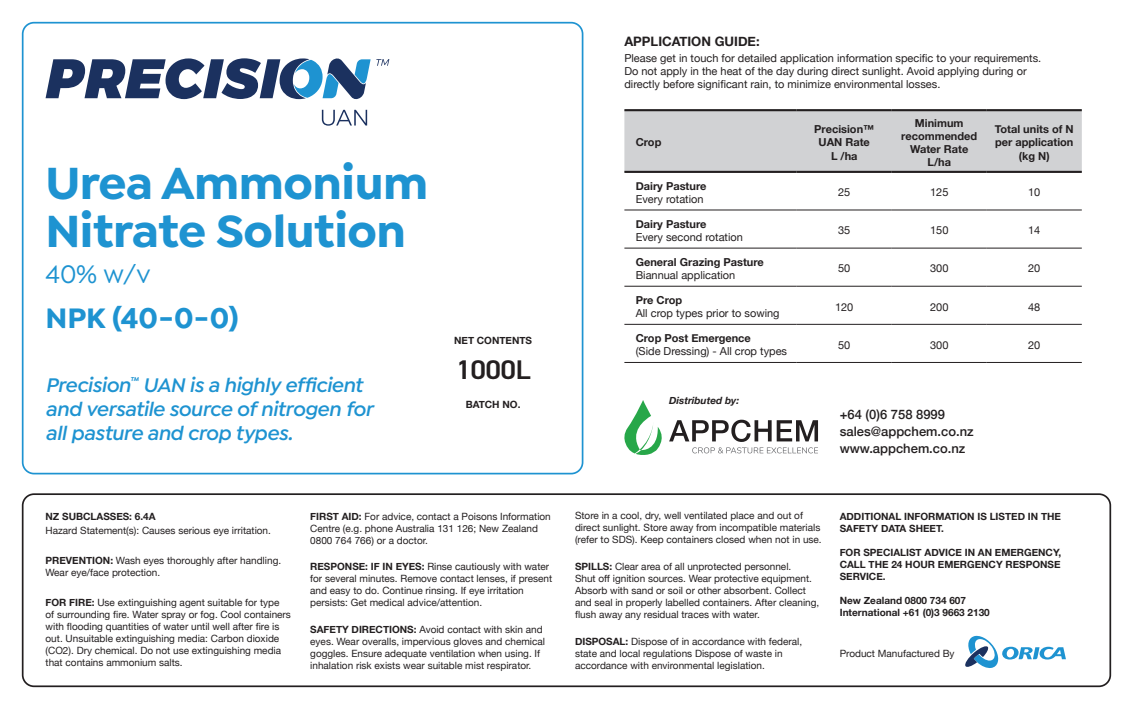
<style>
.page{position:relative;width:1134px;height:709px;background:#fff}
.page>*{position:absolute;margin:0;border:0;box-sizing:border-box;transform-origin:0 0}
.t1{font:700 48px/48px "Isidora Sans";letter-spacing:-.01em;color:#1e93d1}
.t2{font:700 30px "Isidora Sans";color:#1e93d1}
.t3{font:500 27px "Isidora Sans";color:#1e93d1}
.t4{font:600 27px "DIN2014";letter-spacing:-.025em;color:#231f20;scale:1.11 1}
.t5{font:italic 600 21px/24px "Isidora Sans";letter-spacing:-.02em;color:#1e93d1}
.t6{font:500 13px/17px "Helvetica Neue";color:#231f20}
.t7{font:700 13px "Helvetica Neue";color:#231f20}
.t8{font:11px/13px "Helvetica Neue";color:#231f20}
.t9{font:700 11px/13.2px "Helvetica Neue";color:#231f20;text-align:center}
.t10{font:10px/12px "Helvetica Neue";color:#231f20}
.t11{font:700 10px/12px "Helvetica Neue";color:#231f20}
.t12{font:italic 700 10px "Helvetica Neue";color:#231f20}
.s1{font-weight:700}
</style>
<div class="page">
<div style="left:22px;top:22px;width:561px;height:452px;border:2px solid #1e93d1;border-radius:11px"></div>
<div style="left:22px;top:493px;width:1089px;height:194px;border:2px solid #231f20;border-radius:11px"></div>
<svg style="left:322px;top:110px;width:45px;height:16px"></svg>
<svg style="left:46px;top:58px;width:343px;height:42px"></svg>
<div style="left:624px;top:111px;width:458px;height:60px;background:#d1d2d4"></div>
<hr style="left:624px;top:210px;width:173px;height:1px;background:#231f20">
<hr style="left:797px;top:210px;width:95px;height:1px;background:#231f20">
<hr style="left:892px;top:210px;width:95px;height:1px;background:#231f20">
<hr style="left:987px;top:210px;width:95px;height:1px;background:#231f20">
<hr style="left:624px;top:248px;width:173px;height:1px;background:#231f20">
<hr style="left:797px;top:248px;width:95px;height:1px;background:#231f20">
<hr style="left:892px;top:248px;width:95px;height:1px;background:#231f20">
<hr style="left:987px;top:248px;width:95px;height:1px;background:#231f20">
<hr style="left:624px;top:286px;width:173px;height:1px;background:#231f20">
<hr style="left:797px;top:286px;width:95px;height:1px;background:#231f20">
<hr style="left:892px;top:286px;width:95px;height:1px;background:#231f20">
<hr style="left:987px;top:286px;width:95px;height:1px;background:#231f20">
<hr style="left:624px;top:324px;width:173px;height:1px;background:#231f20">
<hr style="left:797px;top:324px;width:95px;height:1px;background:#231f20">
<hr style="left:892px;top:324px;width:95px;height:1px;background:#231f20">
<hr style="left:987px;top:324px;width:95px;height:1px;background:#231f20">
<hr style="left:624px;top:362px;width:173px;height:1px;background:#231f20">
<hr style="left:797px;top:362px;width:95px;height:1px;background:#231f20">
<hr style="left:892px;top:362px;width:95px;height:1px;background:#231f20">
<hr style="left:987px;top:362px;width:95px;height:1px;background:#231f20">
<hr style="left:624px;top:109px;width:173px;height:2px;background:#231f20">
<hr style="left:797px;top:109px;width:95px;height:2px;background:#231f20">
<hr style="left:892px;top:109px;width:95px;height:2px;background:#231f20">
<hr style="left:987px;top:109px;width:95px;height:2px;background:#231f20">
<hr style="left:624px;top:171px;width:173px;height:2px;background:#231f20">
<hr style="left:797px;top:171px;width:95px;height:2px;background:#231f20">
<hr style="left:892px;top:171px;width:95px;height:2px;background:#231f20">
<hr style="left:987px;top:171px;width:95px;height:2px;background:#231f20">
<svg style="left:965px;top:635px;width:101px;height:33px"></svg>
<svg style="left:624px;top:400px;width:194px;height:55px"></svg>
<h1 class="t1" style="left:46px;top:158px;width:384px">Urea Ammonium<br>Nitrate Solution</h1>
<h3 class="t3" style="left:46px;top:258px;width:106px">40% w/v</h3>
<h2 class="t2" style="left:46px;top:299px;width:194px">NPK (40-0-0)</h2>
<h3 class="t5" style="left:46px;top:373px;width:329px">Precision<sup>™</sup> UAN is a highly efficient and versatile source of nitrogen for all pasture and crop types.</h3>
<p class="t11" style="left:454px;top:335px;width:79px">NET CONTENTS</p>
<h3 class="t4" style="left:456px;top:351px;width:69px">1000L</h3>
<p class="t11" style="left:466px;top:398px;width:56px">BATCH NO.</p>
<p class="t11" style="left:46px;top:510px;width:112px">NZ SUBCLASSES: 6.4A</p>
<p class="t10" style="left:46px;top:525px;width:227px">Hazard Statement(s): Causes serious eye irritation.</p>
<p class="t10" style="left:46px;top:555px;width:237px"><span class="s1">PREVENTION:</span> Wash eyes thoroughly after handling.<br>Wear eye/face protection.</p>
<p class="t10" style="left:46px;top:596px;width:247px"><span class="s1">FOR FIRE:</span> Use extinguishing agent suitable for type<br>of surrounding fire. Water spray or fog. Cool containers with flooding quantities of water until well after fire is out. Unsuitable extinguishing media: Carbon dioxide (CO2). Dry chemical. Do not use extinguishing media that contains ammonium salts.</p>
<p class="t10" style="left:310px;top:510px;width:242px"><span class="s1">FIRST AID:</span> For advice, contact a Poisons Information<br>Centre (e.g. phone Australia 131 126; New Zealand<br>0800 764 766) or a doctor.</p>
<p class="t10" style="left:310px;top:561px;width:243px"><span class="s1">RESPONSE: IF IN EYES:</span> Rinse cautiously with water for several minutes. Remove contact lenses, if present and easy to do. Continue rinsing. If eye irritation persists: Get medical advice/attention.</p>
<p class="t10" style="left:310px;top:624px;width:236px"><span class="s1">SAFETY DIRECTIONS:</span> Avoid contact with skin and eyes. Wear overalls, impervious gloves and chemical goggles. Ensure adequate ventilation when using. If inhalation risk exists wear suitable mist respirator.</p>
<h3 class="t7" style="left:624px;top:31px;width:137px">APPLICATION GUIDE:</h3>
<p class="t8" style="left:624px;top:52px;width:418px">Please get in touch for detailed application information specific to your requirements.<br>Do not apply in the heat of the day during direct sunlight. Avoid applying during or directly before significant rain, to minimize environmental losses.</p>
<p class="t9" style="left:636px;top:136px;width:27px">Crop</p>
<p class="t9" style="left:636px;top:179px;width:72px">Dairy Pasture</p>
<p class="t8" style="left:636px;top:193px;width:69px">Every rotation</p>
<p class="t9" style="left:636px;top:217px;width:72px">Dairy Pasture</p>
<p class="t8" style="left:636px;top:231px;width:109px">Every second rotation</p>
<p class="t9" style="left:636px;top:256px;width:130px">General Grazing Pasture</p>
<p class="t8" style="left:636px;top:269px;width:101px">Biannual application</p>
<p class="t9" style="left:636px;top:294px;width:48px">Pre Crop</p>
<p class="t8" style="left:636px;top:307px;width:145px">All crop types prior to sowing</p>
<p class="t9" style="left:636px;top:332px;width:117px">Crop Post Emergence</p>
<p class="t8" style="left:636px;top:345px;width:153px">(Side Dressing) - All crop types</p>
<p class="t12" style="left:669px;top:393px;width:71px">Distributed by:</p>
<p class="t9" style="left:814px;top:123px;width:61px">Precision™<br>UAN Rate<br>L /ha</p>
<p class="t9" style="left:901px;top:116px;width:77px">Minimum recommended<br>Water Rate<br>L/ha</p>
<p class="t9" style="left:995px;top:123px;width:80px">Total units of N per application (kg N)</p>
<p class="t8" style="left:838px;top:186px;width:14px">25</p>
<p class="t8" style="left:930px;top:186px;width:20px">125</p>
<p class="t8" style="left:1028px;top:186px;width:14px">10</p>
<p class="t8" style="left:838px;top:224px;width:14px">35</p>
<p class="t8" style="left:930px;top:224px;width:20px">150</p>
<p class="t8" style="left:1028px;top:224px;width:14px">14</p>
<p class="t8" style="left:838px;top:263px;width:14px">50</p>
<p class="t8" style="left:930px;top:263px;width:20px">300</p>
<p class="t8" style="left:1028px;top:263px;width:14px">20</p>
<p class="t8" style="left:835px;top:301px;width:20px">120</p>
<p class="t8" style="left:930px;top:301px;width:20px">200</p>
<p class="t8" style="left:1028px;top:301px;width:14px">48</p>
<p class="t8" style="left:838px;top:339px;width:14px">50</p>
<p class="t8" style="left:930px;top:339px;width:20px">300</p>
<p class="t8" style="left:1028px;top:339px;width:14px">20</p>
<h3 class="t6" style="left:840px;top:405px;width:135px">+64 (0)6 758 8999 sales@appchem.co.nz www.appchem.co.nz</h3>
<p class="t10" style="left:575px;top:510px;width:248px">Store in a cool, dry, well ventilated place and out of direct sunlight. Store away from incompatible materials (refer to SDS). Keep containers closed when not in use.</p>
<p class="t10" style="left:575px;top:561px;width:246px"><span class="s1">SPILLS:</span> Clear area of all unprotected personnel.<br>Shut off ignition sources. Wear protective equipment.<br>Absorb with sand or soil or other absorbent. Collect and seal in properly labelled containers. After cleaning, flush away any residual traces with water.</p>
<p class="t10" style="left:575px;top:636px;width:229px"><span class="s1">DISPOSAL:</span> Dispose of in accordance with federal, state and local regulations Dispose of waste in accordance with environmental legislation.</p>
<p class="t11" style="left:840px;top:510px;width:223px">ADDITIONAL INFORMATION IS LISTED IN THE<br>SAFETY DATA SHEET.</p>
<p class="t11" style="left:840px;top:546px;width:223px;text-align:justify">FOR SPECIALIST ADVICE IN AN EMERGENCY, CALL THE 24 HOUR EMERGENCY RESPONSE SERVICE.</p>
<p class="t11" style="left:840px;top:594px;width:152px">New Zealand 0800 734 607<br>International +61 (0)3 9663 2130</p>
<p class="t10" style="left:840px;top:647px;width:116px">Product Manufactured By</p>
</div>
